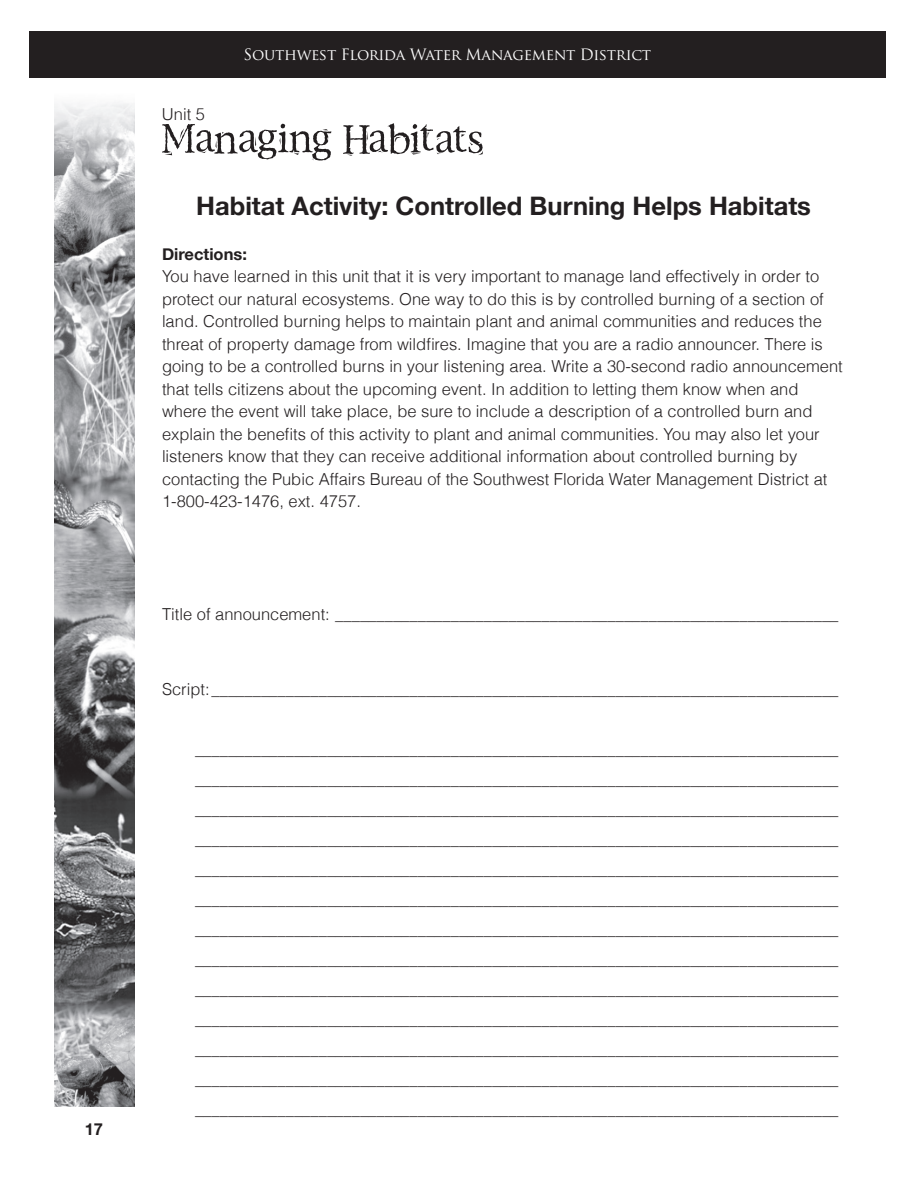
<style>
.page{position:relative;width:918px;height:1188px;background:#fff}
.page>*{position:absolute;margin:0;border:0;box-sizing:border-box;transform-origin:0 0}
.t1{font:700 25.5px "Helvetica Neue";color:#231f20}
.t2{font:300 16.5px/30px "Helvetica";color:#231f20}
.t3{font:700 16.5px "Helvetica Neue";color:#231f20}
.t4{font:15.3px "Trajan Pro";letter-spacing:-.02em;color:#fff}
</style>
<div class="page">
<img style="left:54px;top:77px;width:81px;height:1030px">
<div style="left:29px;top:31px;width:856px;height:46px;background:#231f20"></div>
<svg style="left:343px;top:123px;width:140px;height:33px"></svg>
<svg style="left:162px;top:124px;width:169px;height:37px"></svg>
<p class="t3" style="left:85px;top:1119px;width:20px">17</p>
<p class="t2" style="left:162px;top:99px;width:45px">Unit 5</p>
<p class="t4" style="left:244px;top:45px;width:409px">Southwest Florida Water Management District</p>
<h1 class="t1" style="left:196px;top:190px;width:616px">Habitat Activity: Controlled Burning Helps Habitats</h1>
<p class="t3" style="left:162px;top:244px;width:86px">Directions:</p>
<p class="t2" style="left:162px;top:265px;width:682px;line-height:22.5px">You have learned in this unit that it is very important to manage land effectively in order to protect our natural ecosystems. One way to do this is by controlled burning of a section of land. Controlled burning helps to maintain plant and animal communities and reduces the threat of property damage from wildfires. Imagine that you are a radio announcer. There is going to be a controlled burns in your listening area. Write a 30-second radio announcement that tells citizens about the upcoming event. In addition to letting them know when and where the event will take place, be sure to include a description of a controlled burn and explain the benefits of this activity to plant and animal communities. You may also let your listeners know that they can receive additional information about controlled burning by contacting the Pubic Affairs Bureau of the Southwest Florida Water Management District at 1-800-423-1476, ext. 4757.</p>
<p class="t2" style="left:162px;top:599px;width:678px">Title of announcement: _____________________________________________________________</p>
<p class="t2" style="left:162px;top:674px;width:678px">Script:____________________________________________________________________________</p>
<p class="t2" style="left:195px;top:734px;width:645px;text-align:justify">______________________________________________________________________________ ______________________________________________________________________________ ______________________________________________________________________________ ______________________________________________________________________________ ______________________________________________________________________________ ______________________________________________________________________________ ______________________________________________________________________________ ______________________________________________________________________________ ______________________________________________________________________________ ______________________________________________________________________________ ______________________________________________________________________________ ______________________________________________________________________________ ______________________________________________________________________________</p>
</div>
